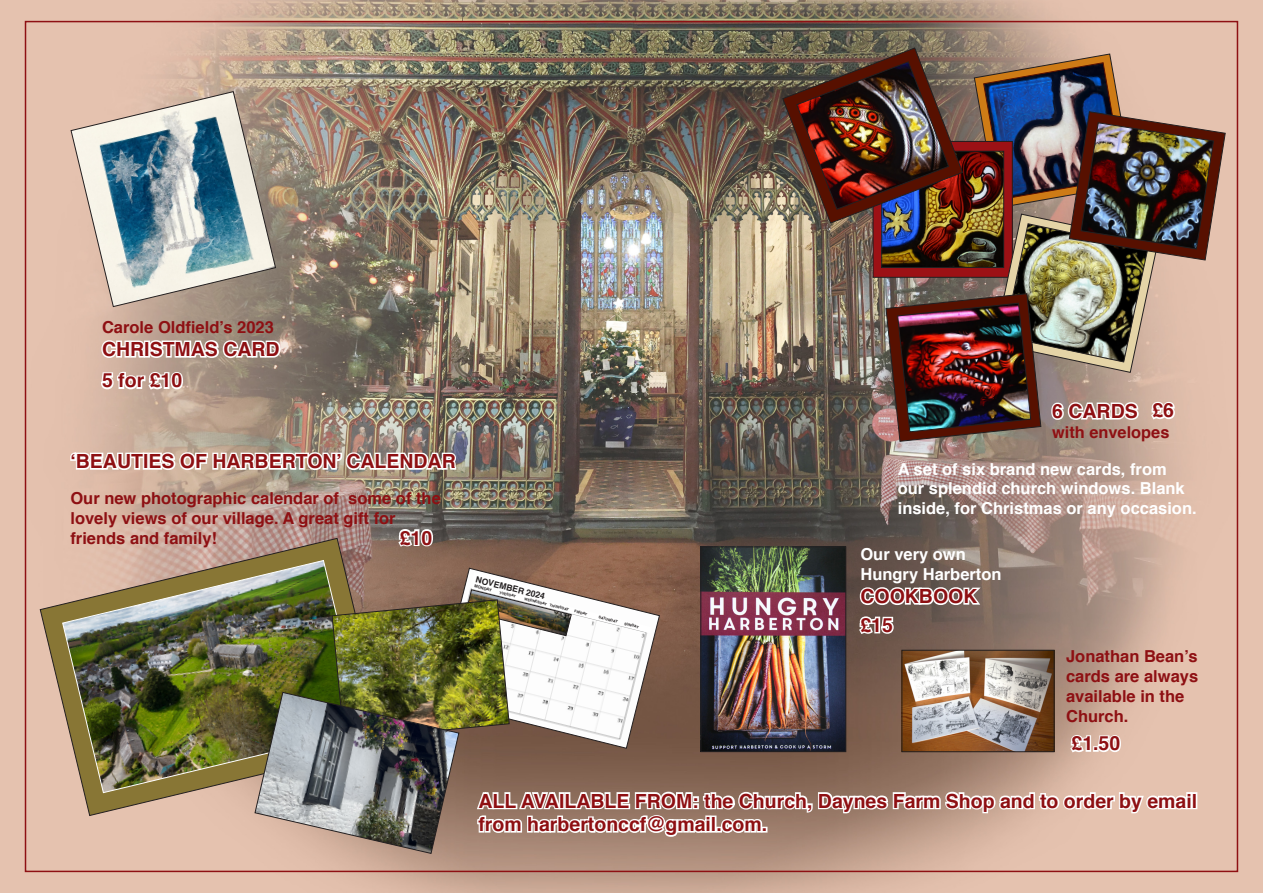
<style>
.page{position:relative;width:1263px;height:893px;background:#fff}
.page>*{position:absolute;margin:0;border:0;box-sizing:border-box;transform-origin:0 0}
.t1{font:700 19.5px/23.4px "Helvetica";color:#8e1013}
.t2{font:700 16.5px/19.8px "Helvetica";color:#8e1013}
.t3{font:700 16.5px/19.8px "Helvetica";color:#fff}
.t4{font:700 16.35px "Helvetica";color:#8e1013}
.t5{font:700 8.7px "Helvetica";color:#231f20}
.t6{font:700 4.05px "Helvetica";color:#231f20}
.t7{font:700 3.6px "Helvetica";color:#231f20}
</style>
<div class="page">
<img style="left:0;top:0;width:1263px;height:893px">
<img style="left:702px;top:548px;width:142px;height:19px">
<svg style="left:39px;top:537px;width:348px;height:279px;background:#c5a68f"></svg>
<img style="left:62px;top:560px;width:303px;height:233px">
<img style="left:68px;top:438px;width:390px;height:61px">
<svg style="left:390px;top:527px;width:45px;height:23px"></svg>
<img style="left:254px;top:567px;width:938px;height:287px">
<svg style="left:70px;top:91px;width:206px;height:216px;background:#a7aead"></svg>
<svg style="left:99px;top:317px;width:184px;height:76px"></svg>
<img style="left:782px;top:47px;width:444px;height:402px">
<p class="t2" style="left:102px;top:317px;width:173px">Carole Oldfield’s 2023</p>
<p class="t1" style="left:102px;top:334px;width:179px;line-height:31.3px">CHRISTMAS CARD<br>5 for £10</p>
<p class="t1" style="left:70px;top:450px;width:387px">‘BEAUTIES OF HARBERTON’ CALENDAR</p>
<p class="t2" style="left:70px;top:488px;width:372px">Our new photographic calendar of some of the lovely views of our village. A great gift for friends and family!</p>
<p class="t1" style="left:400px;top:526px;width:34px">£10</p>
<p class="t1" style="left:1152px;top:399px;width:23px">£6</p>
<p class="t1" style="left:1052px;top:400px;width:87px">6 CARDS</p>
<p class="t4" style="left:1052px;top:419px;width:119px">with envelopes</p>
<p class="t5" style="left:477px;top:572px;width:73px;rotate:14deg">NOVEMBER 2024</p>
<p class="t6" style="left:475px;top:583px;width:19px;rotate:14deg">MONDAY</p>
<p class="t7" style="left:500px;top:589px;width:18px;rotate:14deg">TUESDAY</p>
<p class="t7" style="left:525px;top:596px;width:47px;rotate:14deg">WEDNESDAY THURSDAY</p>
<p class="t7" style="left:575px;top:608px;width:15px;rotate:14deg">FRIDAY</p>
<p class="t7" style="left:599px;top:614px;width:21px;rotate:14deg">SATURDAY</p>
<p class="t7" style="left:625px;top:621px;width:16px;rotate:14deg">SUNDAY</p>
<p class="t3" style="left:898px;top:459px;width:300px">A set of six brand new cards, from our splendid church windows. Blank inside, for Christmas or any occasion.</p>
<p class="t3" style="left:860px;top:544px;width:143px">Our very own<br>Hungry Harberton</p>
<p class="t1" style="left:860px;top:585px;width:118px">COOKBOOK</p>
<p class="t1" style="left:860px;top:614px;width:34px">£15</p>
<p class="t2" style="left:1066px;top:647px;width:134px">Jonathan Bean’s cards are always available in the<br>Church.</p>
<p class="t1" style="left:1071px;top:732px;width:50px">£1.50</p>
<p class="t1" style="left:478px;top:789px;width:720px">ALL AVAILABLE FROM: the Church, Daynes Farm Shop and to order by email from harbertonccf@gmail.com.</p>
</div>
